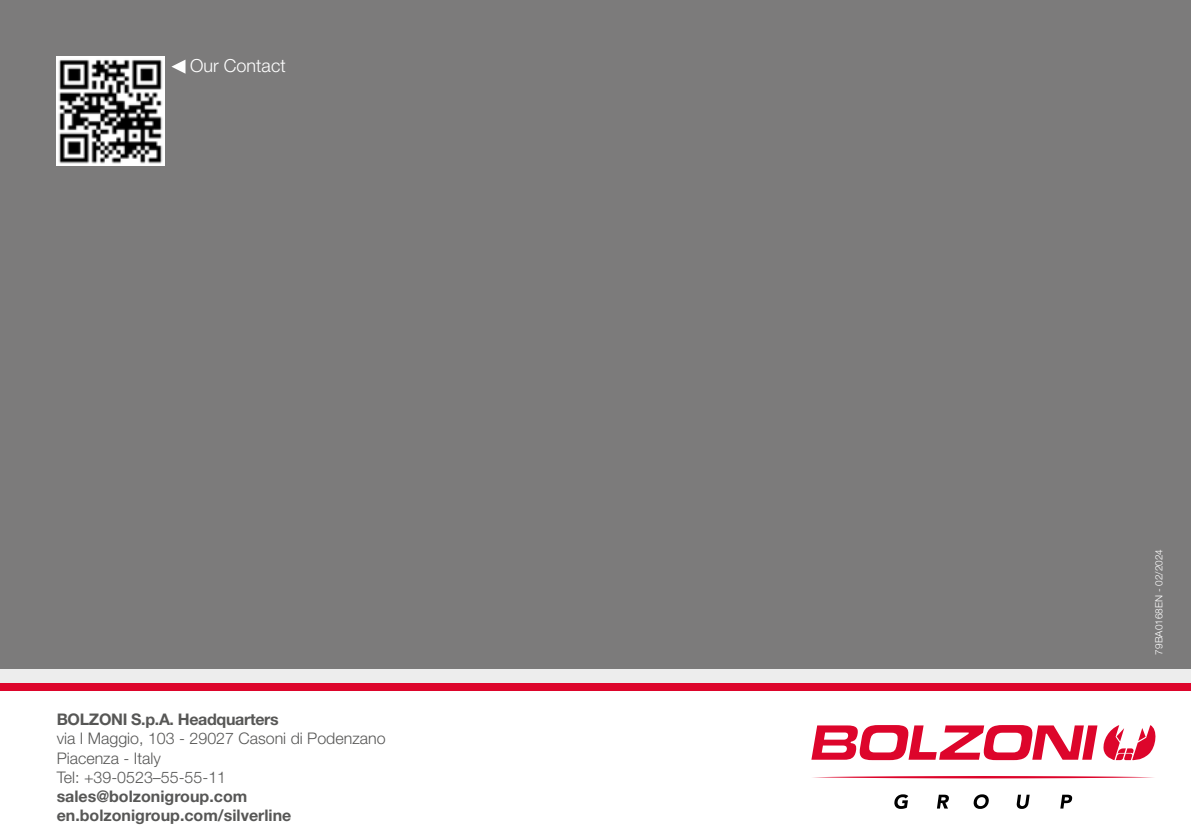
<style>
.page{position:relative;width:1191px;height:840px;background:#fff}
.page>*{position:absolute;margin:0;border:0;box-sizing:border-box;transform-origin:0 0}
.t1{font:300 18px "Helvetica Neue LT Std";color:#fff}
.t2{font:300 16px/19.2px "Helvetica Neue LT Std";color:#575756}
.t3{font:700 16px/19.2px "Helvetica Neue LT Std";color:#575756}
.t4{font:700 16px "Helvetica Neue LT Std";letter-spacing:-.02em;color:#575756}
.t5{font:300 10px "Helvetica Neue LT Std";color:#fff}
</style>
<div class="page">
<div style="left:0;top:0;width:1191px;height:682px;background:#7c7b7b"></div>
<div style="left:0;top:669px;width:1191px;height:14px;background:#ededed"></div>
<div style="left:0;top:683px;width:1191px;height:7px;background:#dd052b"></div>
<img style="left:57px;top:57px;width:108px;height:108px">
<svg style="left:171px;top:60px;width:14px;height:14px"></svg>
<svg style="left:811px;top:725px;width:345px;height:35px"></svg>
<svg style="left:812px;top:776px;width:342px;height:2px"></svg>
<svg style="left:894px;top:794px;width:14px;height:14px"></svg>
<svg style="left:937px;top:794px;width:12px;height:14px"></svg>
<svg style="left:973px;top:794px;width:15px;height:14px"></svg>
<svg style="left:1016px;top:794px;width:13px;height:14px"></svg>
<svg style="left:1060px;top:794px;width:12px;height:14px"></svg>
<p class="t1" style="left:190px;top:55px;width:97px">Our Contact</p>
<p class="t4" style="left:57px;top:709px;width:223px">BOLZONI S.p.A. Headquarters</p>
<p class="t2" style="left:57px;top:728px;width:330px">via I Maggio, 103 - 29027 Casoni di Podenzano<br>Piacenza - Italy<br>Tel: +39-0523–55-55-11</p>
<p class="t3" style="left:57px;top:785px;width:236px">sales@bolzonigroup.com en.bolzonigroup.com/silverline</p>
<p class="t5" style="left:1152px;top:654px;width:107px;rotate:-90deg">79BA0168EN - 02/2024</p>
</div>
